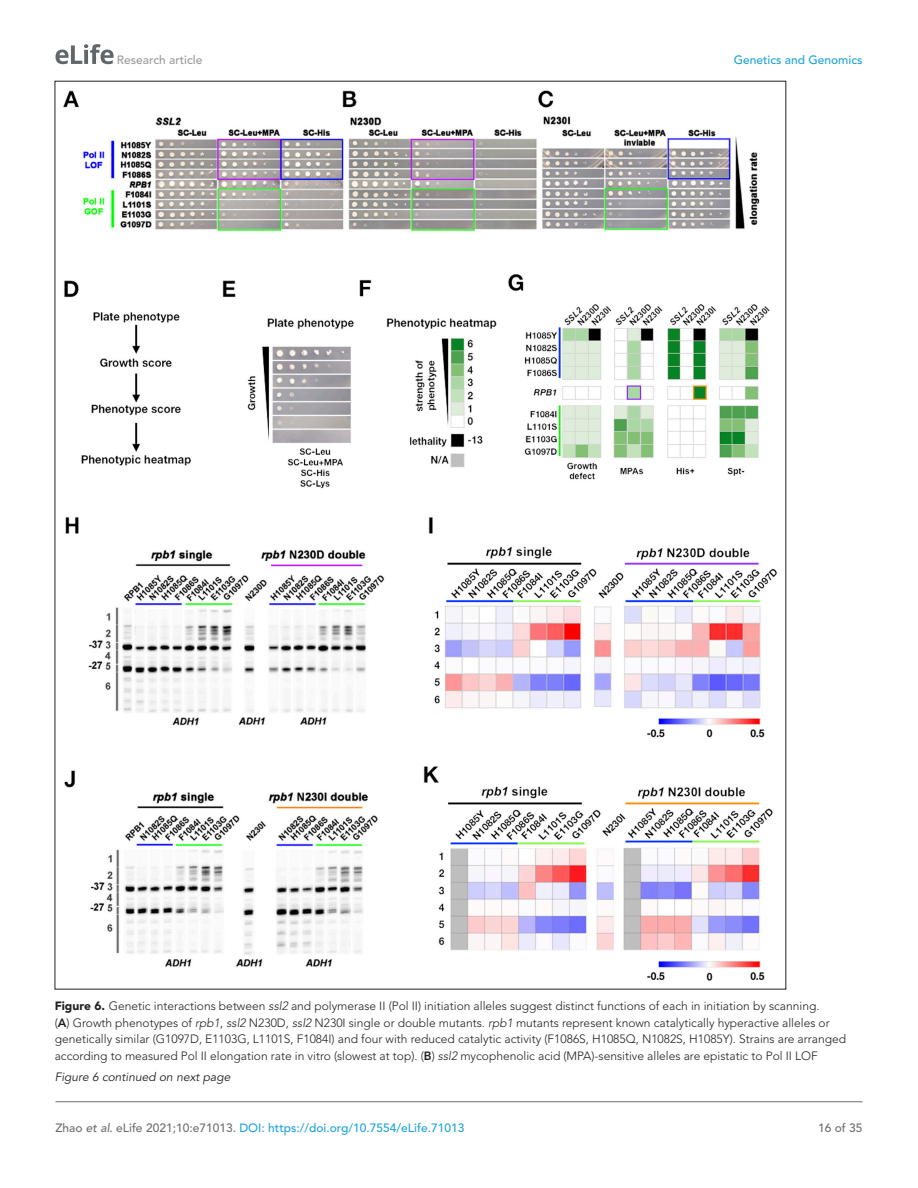
<style>
.page{position:relative;width:918px;height:1188px;background:#fff}
.page>*{position:absolute;margin:0;border:0;box-sizing:border-box;transform-origin:0 0}
.t1{font:300 12px/16.5px "Avenir LT Std";color:#231f20}
.t2{font:500 12px "Avenir LT Std";color:#1ea4d7}
.t3{font:italic 12px "Avenir LT Std";color:#231f20}
.t4{font:500 12px "Avenir LT Std";color:#9a9a9a}
.t5{font:500 12px "Avenir LT Std";color:#6e6e70}
.s1{font-weight:900}
.s2{font-style:italic}
.s3{font-weight:800}
.s4{color:#6e6e70}
.s5{font-style:italic;color:#6e6e70}
</style>
<div class="page">
<svg style="left:56px;top:44px;width:58px;height:20px"></svg>
<hr style="left:56px;top:1101px;width:806px;height:1px;background:#6e6e70">
<img style="left:64px;top:90px;width:713px;height:890px">
<p class="t4" style="left:117px;top:53px;width:87px">Research article</p>
<p class="t2" style="left:734px;top:53px;width:130px">Genetics and Genomics</p>
<p class="t1" style="left:55px;top:998px;width:793px"><span class="s1">Figure 6.</span> Genetic interactions between <span class="s2">ssl2</span> and polymerase II (Pol II) initiation alleles suggest distinct functions of each in initiation by scanning.<br>(<span class="s3">A</span>) Growth phenotypes of <span class="s2">rpb1</span>, <span class="s2">ssl2</span> N230D, <span class="s2">ssl2</span> N230I single or double mutants. <span class="s2">rpb1</span> mutants represent known catalytically hyperactive alleles or genetically similar (G1097D, E1103G, L1101S, F1084I) and four with reduced catalytic activity (F1086S, H1085Q, N1082S, H1085Y). Strains are arranged according to measured Pol II elongation rate in vitro (slowest at top). (<span class="s3">B</span>) <span class="s2">ssl2</span> mycophenolic acid (MPA)-sensitive alleles are epistatic to Pol II LOF</p>
<p class="t3" style="left:55px;top:1070px;width:177px">Figure 6 continued on next page</p>
<p class="t2" style="left:56px;top:1121px;width:410px"><span class="s4">Zhao</span> <span class="s5">et al</span><span class="s4">. eLife 2021;10:e71013.</span> DOI: https://doi.org/10.7554/eLife.71013</p>
<p class="t5" style="left:818px;top:1121px;width:46px">16 of 35</p>
</div>
